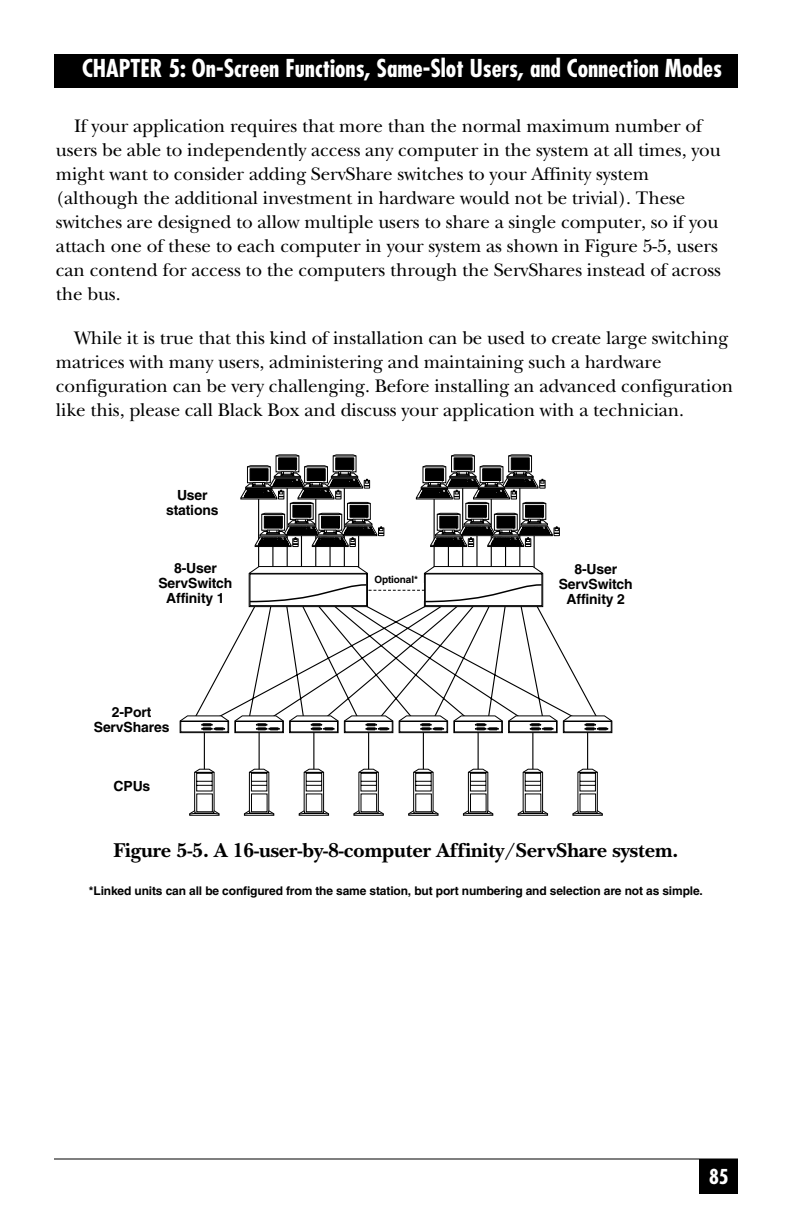
<style>
.page{position:relative;width:792px;height:1224px;background:#fff}
.page>*{position:absolute;margin:0;border:0;box-sizing:border-box;transform-origin:0 0}
.t1{font:700 condensed 24px "Futura";color:#fff}
.t2{font:700 20.8px "New Baskerville";letter-spacing:-.005em;color:#000}
.t3{font:700 condensed 20px "Futura";color:#fff}
.t4{font:19px/24px "New Baskerville";letter-spacing:-.005em;color:#000}
.t5{font:700 14px/15px "Helvetica";letter-spacing:-.01em;color:#000;text-align:center}
.t6{font:700 12px "Helvetica";letter-spacing:-.01em;color:#000}
.t7{font:700 10px "Helvetica";letter-spacing:-.01em;color:#000}
</style>
<div class="page">
<div style="left:54px;top:54px;width:684px;height:34px;background:#000"></div>
<div style="left:700px;top:1159px;width:38px;height:35px;background:#000"></div>
<svg style="left:193px;top:607px;width:406px;height:161px"></svg>
<svg style="left:189px;top:768px;width:31px;height:48px"></svg>
<hr style="left:259px;top:727px;width:1px;height:46px;background:#000">
<svg style="left:244px;top:768px;width:31px;height:48px"></svg>
<hr style="left:313px;top:727px;width:1px;height:46px;background:#000">
<svg style="left:298px;top:768px;width:31px;height:48px"></svg>
<hr style="left:368px;top:727px;width:1px;height:46px;background:#000">
<svg style="left:353px;top:768px;width:31px;height:48px"></svg>
<hr style="left:423px;top:727px;width:1px;height:46px;background:#000">
<svg style="left:408px;top:768px;width:31px;height:48px"></svg>
<hr style="left:478px;top:727px;width:1px;height:46px;background:#000">
<svg style="left:463px;top:768px;width:31px;height:48px"></svg>
<hr style="left:532px;top:727px;width:1px;height:46px;background:#000">
<svg style="left:517px;top:768px;width:31px;height:48px"></svg>
<hr style="left:587px;top:727px;width:1px;height:46px;background:#000">
<svg style="left:179px;top:715px;width:434px;height:18px"></svg>
<svg style="left:572px;top:768px;width:31px;height:48px"></svg>
<hr style="left:54px;top:1158px;width:684px;height:2px;background:#000">
<svg style="left:240px;top:454px;width:320px;height:153px"></svg>
<p class="t1" style="left:82px;top:58px;width:642px">CHAPTER 5: On-Screen Functions, Same-Slot Users, and Connection Modes</p>
<p class="t4" style="left:56px;top:116px;width:667px;text-indent:18px">If your application requires that more than the normal maximum number of users be able to independently access any computer in the system at all times, you might want to consider adding ServShare switches to your Affinity system (although the additional investment in hardware would not be trivial). These switches are designed to allow multiple users to share a single computer, so if you attach one of these to each computer in your system as shown in Figure 5-5, users can contend for access to the computers through the ServShares instead of across the bus.</p>
<p class="t4" style="left:56px;top:328px;width:679px;text-indent:18px">While it is true that this kind of installation can be used to create large switching matrices with many users, administering and maintaining such a hardware configuration can be very challenging. Before installing an advanced configuration like this, please call Black Box and discuss your application with a technician.</p>
<p class="t5" style="left:166px;top:489px;width:54px">User stations</p>
<p class="t5" style="left:158px;top:562px;width:76px">8-User<br>ServSwitch<br>Affinity 1</p>
<p class="t5" style="left:94px;top:706px;width:77px">2-Port<br>ServShares</p>
<p class="t5" style="left:114px;top:780px;width:38px">CPUs</p>
<p class="t7" style="left:374px;top:576px;width:45px">Optional*</p>
<p class="t5" style="left:559px;top:563px;width:76px">8-User<br>ServSwitch<br>Affinity 2</p>
<p class="t2" style="left:114px;top:843px;width:566px">Figure 5-5. A 16-user-by-8-computer Affinity/ServShare system.</p>
<p class="t6" style="left:89px;top:887px;width:616px">*Linked units can all be configured from the same station, but port numbering and selection are not as simple.</p>
<p class="t3" style="left:709px;top:1168px;width:21px">85</p>
</div>
